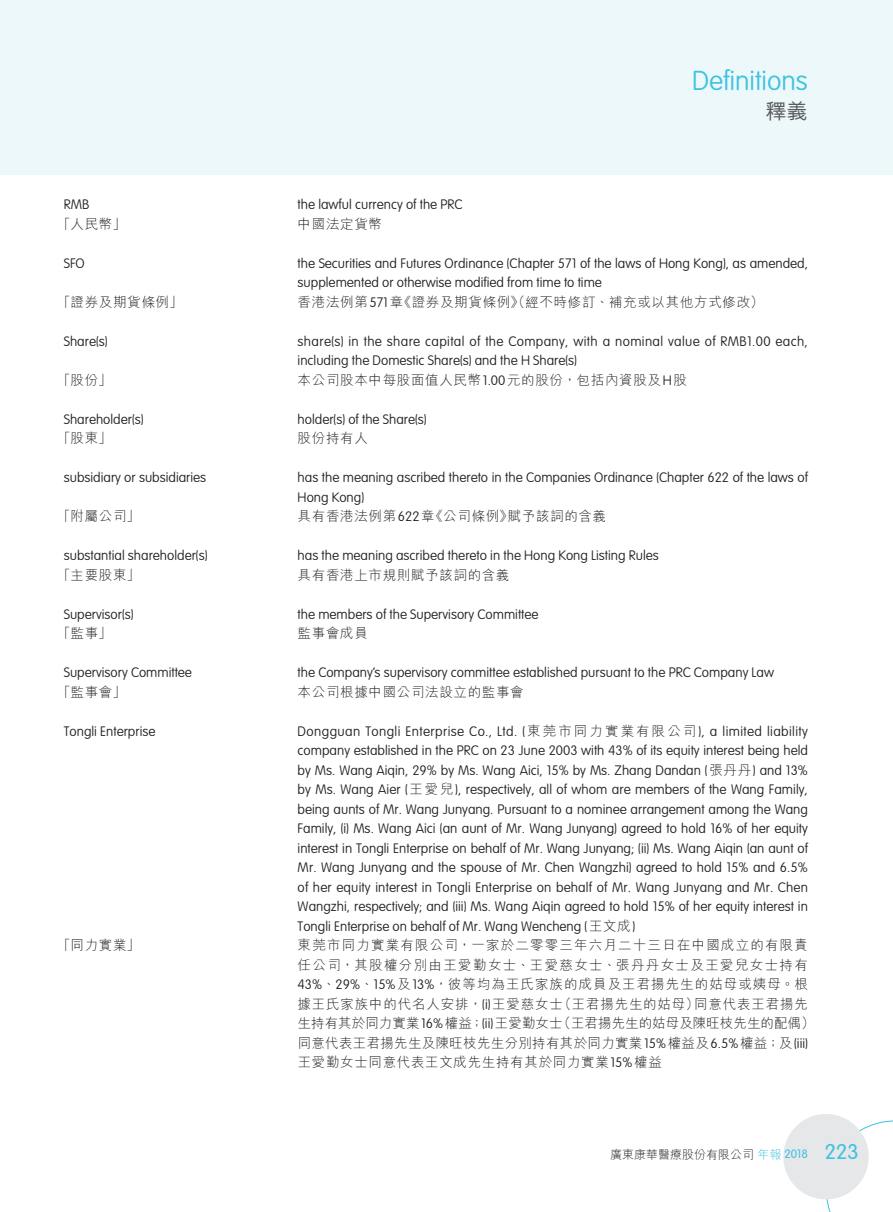
<style>
.page{position:relative;width:893px;height:1212px;background:#fff}
.page>*{position:absolute;margin:0;border:0;box-sizing:border-box;transform-origin:0 0}
.t1{font:100 27px "VAG Rounded Std";color:#3dc3de}
.t2{font:21px "M Hei HK Medium E Ten B5 H";color:#57585a}
.t3{font:100 13.5px/19.5px "VAG Rounded Std";color:#231f20}
.t4{font:13.5px/19.5px "M Hei HK Light E Ten B5 H";letter-spacing:.05em;color:#231f20}
.t5{font:100 13.5px/19.5px "VAG Rounded Std";letter-spacing:.025em;color:#231f20}
.t6{font:12px "M Hei HK Light E Ten B5 H";color:#231f20}
.s1{font-family:"VAG Rounded Std";font-weight:100}
.s2{font-family:"M Hei HK Light E Ten B5 H";font-weight:400}
.s3{color:#3dc3de}
.s4{font-family:"VAG Rounded Std";font-weight:300;color:#3dc3de}
.s5{font-family:"VAG Rounded Std";font-weight:300;font-size:21px;color:#3dc3de}
</style>
<div class="page">
<div style="left:0;top:0;width:893px;height:174px;background:#edf8fb"></div>
<svg style="left:826px;top:1120px;width:67px;height:92px"></svg>
<div style="left:783px;top:1114px;width:86px;height:85px;background:#e6e7e9;border-radius:50%"></div>
<h1 class="t1" style="left:692px;top:69px;width:117px">Definitions</h1>
<h2 class="t2" style="left:766px;top:103px;width:43px">釋義</h2>
<p class="t3" style="left:64px;top:196px;width:27px">RMB</p>
<p class="t3" style="left:298px;top:196px;width:166px">the lawful currency of the PRC</p>
<p class="t4" style="left:57px;top:216px;width:70px">「人民幣」</p>
<p class="t4" style="left:298px;top:216px;width:86px">中國法定貨幣</p>
<p class="t3" style="left:64px;top:254px;width:22px">SFO</p>
<p class="t3" style="left:298px;top:254px;width:512px">the Securities and Futures Ordinance (Chapter 571 of the laws of Hong Kong), as amended, supplemented or otherwise modified from time to time</p>
<p class="t4" style="left:57px;top:294px;width:127px">「證券及期貨條例」</p>
<p class="t4" style="left:298px;top:294px;width:468px">香港法例第<span class="s1">571</span>章《證券及期貨條例》（經不時修訂、補充或以其他方式修改）</p>
<p class="t3" style="left:64px;top:332px;width:45px">Share(s)</p>
<p class="t5" style="left:298px;top:332px;width:512px">share(s) in the share capital of the Company, with a nominal value of RMB1.00 each, including the Domestic Share(s) and the H Share(s)</p>
<p class="t4" style="left:57px;top:372px;width:56px">「股份」</p>
<p class="t4" style="left:298px;top:372px;width:391px">本公司股本中每股面值人民幣<span class="s1">1.00</span>元的股份，包括內資股及<span class="s1">H</span>股</p>
<p class="t3" style="left:64px;top:410px;width:81px">Shareholder(s)</p>
<p class="t3" style="left:298px;top:410px;width:130px">holder(s) of the Share(s)</p>
<p class="t4" style="left:57px;top:430px;width:56px">「股東」</p>
<p class="t4" style="left:298px;top:430px;width:72px">股份持有人</p>
<p class="t3" style="left:64px;top:469px;width:144px">subsidiary or subsidiaries</p>
<p class="t3" style="left:298px;top:469px;width:512px">has the meaning ascribed thereto in the Companies Ordinance (Chapter 622 of the laws of<br>Hong Kong)</p>
<p class="t4" style="left:57px;top:508px;width:85px">「附屬公司」</p>
<p class="t4" style="left:298px;top:508px;width:310px">具有香港法例第<span class="s1">622</span>章《公司條例》賦予該詞的含義</p>
<p class="t3" style="left:64px;top:547px;width:145px">substantial shareholder(s)</p>
<p class="t3" style="left:298px;top:547px;width:363px">has the meaning ascribed thereto in the Hong Kong Listing Rules</p>
<p class="t4" style="left:57px;top:567px;width:85px">「主要股東」</p>
<p class="t4" style="left:298px;top:567px;width:213px">具有香港上市規則賦予該詞的含義</p>
<p class="t3" style="left:64px;top:605px;width:71px">Supervisor(s)</p>
<p class="t3" style="left:298px;top:605px;width:242px">the members of the Supervisory Committee</p>
<p class="t4" style="left:57px;top:625px;width:56px">「監事」</p>
<p class="t4" style="left:298px;top:625px;width:72px">監事會成員</p>
<p class="t3" style="left:64px;top:664px;width:130px">Supervisory Committee</p>
<p class="t3" style="left:298px;top:664px;width:478px">the Company’s supervisory committee established pursuant to the PRC Company Law</p>
<p class="t4" style="left:57px;top:684px;width:70px">「監事會」</p>
<p class="t4" style="left:298px;top:684px;width:228px">本公司根據中國公司法設立的監事會</p>
<p class="t3" style="left:64px;top:722px;width:93px">Tongli Enterprise</p>
<p class="t3" style="left:298px;top:722px;width:512px;text-align:justify">Dongguan Tongli Enterprise Co., Ltd. (<span class="s2">東莞市同力實業有限公司</span>), a limited liability company established in the PRC on 23 June 2003 with 43% of its equity interest being held by Ms. Wang Aiqin, 29% by Ms. Wang Aici, 15% by Ms. Zhang Dandan (<span class="s2">張丹丹</span>) and 13% by Ms. Wang Aier (<span class="s2">王愛兒</span>), respectively, all of whom are members of the Wang Family, being aunts of Mr. Wang Junyang. Pursuant to a nominee arrangement among the Wang Family, (i) Ms. Wang Aici (an aunt of Mr. Wang Junyang) agreed to hold 16% of her equity interest in Tongli Enterprise on behalf of Mr. Wang Junyang; (ii) Ms. Wang Aiqin (an aunt of Mr. Wang Junyang and the spouse of Mr. Chen Wangzhi) agreed to hold 15% and 6.5% of her equity interest in Tongli Enterprise on behalf of Mr. Wang Junyang and Mr. Chen Wangzhi, respectively; and (iii) Ms. Wang Aiqin agreed to hold 15% of her equity interest in Tongli Enterprise on behalf of Mr. Wang Wencheng (<span class="s2">王文成</span>)</p>
<p class="t4" style="left:57px;top:937px;width:85px">「同力實業」</p>
<p class="t4" style="left:298px;top:937px;width:518px">東莞市同力實業有限公司，一家於二零零三年六月二十三日在中國成立的有限責任公司，其股權分別由王愛勤女士、王愛慈女士、張丹丹女士及王愛兒女士持有<span class="s1">43%</span>、<span class="s1">29%</span>、<span class="s1">15%</span>及<span class="s1">13%</span>，彼等均為王氏家族的成員及王君揚先生的姑母或姨母。根據王氏家族中的代名人安排，<span class="s1">(i)</span>王愛慈女士（王君揚先生的姑母）同意代表王君揚先生持有其於同力實業<span class="s1">16%</span>權益；<span class="s1">(ii)</span>王愛勤女士（王君揚先生的姑母及陳旺枝先生的配偶）同意代表王君揚先生及陳旺枝先生分別持有其於同力實業<span class="s1">15%</span>權益及<span class="s1">6.5%</span>權益；及<span class="s1">(iii)</span>王愛勤女士同意代表王文成先生持有其於同力實業<span class="s1">15%</span>權益</p>
<p class="t6" style="left:610px;top:1149px;width:250px">廣東康華醫療股份有限公司 <span class="s3">年報</span> <span class="s4">2018</span> <span class="s5">223</span></p>
</div>
